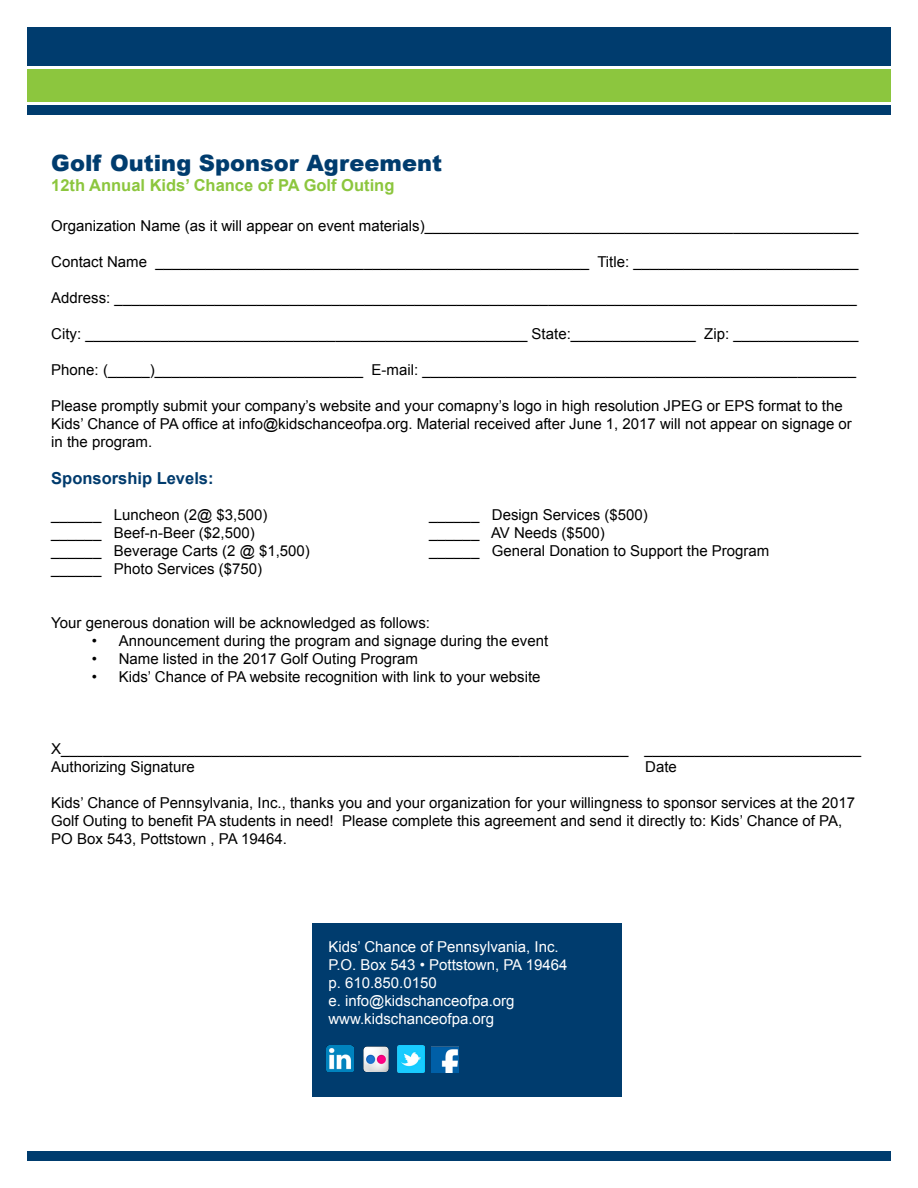
<style>
.page{position:relative;width:918px;height:1188px;background:#fff}
.page>*{position:absolute;margin:0;border:0;box-sizing:border-box;transform-origin:0 0}
.t1{font:900 22.5px "Arial";color:#003c6e}
.t2{font:700 16.5px "Arial";color:#8cc63e}
.t3{font:700 16.5px "Arial";color:#003b6d}
.t4{font:15px/18px "Arial";color:#000}
.t5{font:15px/18px "Arial";color:#fff}
</style>
<div class="page">
<div style="left:28px;top:27px;width:863px;height:38px;background:#003c6e"></div>
<div style="left:27px;top:105px;width:864px;height:10px;background:#003c6e"></div>
<div style="left:27px;top:69px;width:864px;height:33px;background:#8cc63e"></div>
<div style="left:312px;top:923px;width:310px;height:174px;background:#003c6e"></div>
<img style="left:327px;top:1045px;width:27px;height:27px">
<img style="left:363px;top:1046px;width:26px;height:26px">
<svg style="left:397px;top:1045px;width:27px;height:1px"></svg>
<img style="left:397px;top:1046px;width:27px;height:26px">
<svg style="left:432px;top:1046px;width:27px;height:1px"></svg>
<img style="left:432px;top:1047px;width:27px;height:25px">
<div style="left:27px;top:1151px;width:864px;height:10px;background:#003c6e"></div>
<h1 class="t1" style="left:51px;top:147px;width:392px">Golf Outing Sponsor Agreement</h1>
<p class="t2" style="left:51px;top:174px;width:345px">12th Annual Kids’ Chance of PA Golf Outing</p>
<p class="t4" style="left:51px;top:216px;width:809px">Organization Name (as it will appear on event materials)____________________________________________________</p>
<p class="t4" style="left:51px;top:252px;width:809px">Contact Name ____________________________________________________ Title: ___________________________</p>
<p class="t4" style="left:51px;top:288px;width:807px">Address: _________________________________________________________________________________________</p>
<p class="t4" style="left:51px;top:324px;width:809px">City: _____________________________________________________ State:_______________ Zip: _______________</p>
<p class="t4" style="left:51px;top:360px;width:806px">Phone: (_____)_________________________ E-mail: ____________________________________________________</p>
<p class="t4" style="left:51px;top:396px;width:802px">Please promptly submit your company’s website and your comapny’s logo in high resolution JPEG or EPS format to the<br>Kids’ Chance of PA office at info@kidschanceofpa.org. Material received after June 1, 2017 will not appear on signage or in the program.</p>
<p class="t3" style="left:51px;top:468px;width:164px">Sponsorship Levels:</p>
<p class="t4" style="left:51px;top:506px;width:218px">______ Luncheon (2@ $3,500)</p>
<p class="t4" style="left:429px;top:506px;width:220px">______ Design Services ($500)</p>
<p class="t4" style="left:51px;top:524px;width:205px">______ Beef-n-Beer ($2,500)</p>
<p class="t4" style="left:429px;top:524px;width:177px">______ AV Needs ($500)</p>
<p class="t4" style="left:51px;top:542px;width:260px">______ Beverage Carts (2 @ $1,500)</p>
<p class="t4" style="left:429px;top:542px;width:342px">______ General Donation to Support the Program</p>
<p class="t4" style="left:51px;top:560px;width:212px">______ Photo Services ($750)</p>
<p class="t4" style="left:51px;top:614px;width:380px">Your generous donation will be acknowledged as follows:</p>
<p class="t4" style="left:92px;top:632px;width:458px">• Announcement during the program and signage during the event</p>
<p class="t4" style="left:92px;top:650px;width:328px">• Name listed in the 2017 Golf Outing Program</p>
<p class="t4" style="left:92px;top:668px;width:450px">• Kids’ Chance of PA website recognition with link to your website</p>
<p class="t4" style="left:51px;top:740px;width:811px">X____________________________________________________________________ __________________________<br>Authorizing Signature</p>
<p class="t4" style="left:645px;top:758px;width:33px">Date</p>
<p class="t4" style="left:51px;top:794px;width:805px">Kids’ Chance of Pennsylvania, Inc., thanks you and your organization for your willingness to sponsor services at the 2017<br>Golf Outing to benefit PA students in need! Please complete this agreement and send it directly to: Kids’ Chance of PA,<br>PO Box 543, Pottstown , PA 19464.</p>
<p class="t5" style="left:328px;top:938px;width:240px">Kids’ Chance of Pennsylvania, Inc.<br>P.O. Box 543 • Pottstown, PA 19464 p. 610.850.0150<br>e. info@kidschanceofpa.org www.kidschanceofpa.org</p>
</div>
